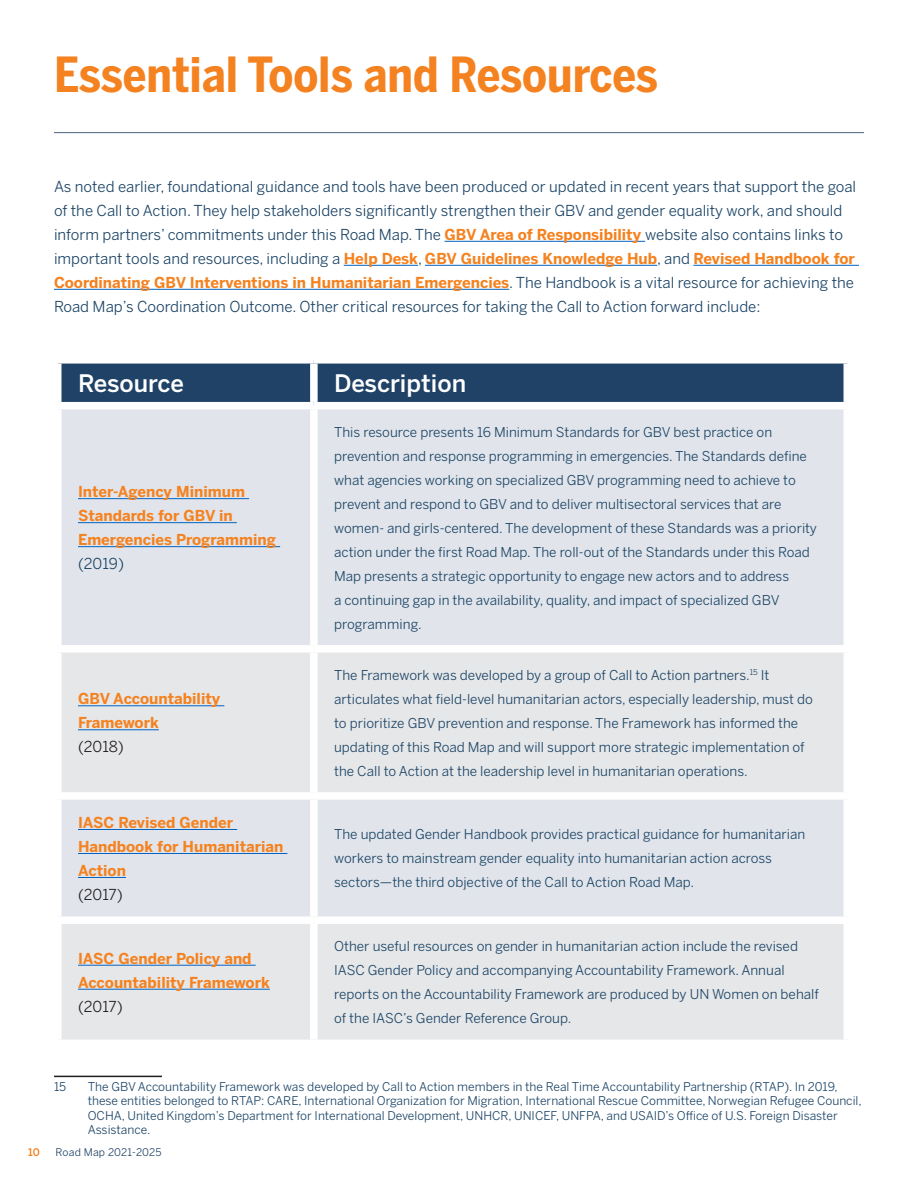
<style>
.page{position:relative;width:918px;height:1188px;background:#fff}
.page>*{position:absolute;margin:0;border:0;box-sizing:border-box;transform-origin:0 0}
.headline_1{font:700 48px "Benton Sans Cond";color:#f58220}
.Heading_2{font:500 24px "Benton Sans";color:#fff}
.t1{font:15px/24px "Benton Sans";color:#1d4566}
.t2{font:700 15px/24px "Benton Sans";color:#f58220}
.t3{font:15px "Benton Sans";letter-spacing:-.01em;color:#231f20}
.Table_Normal_Text{font:13.5px/24px "Benton Sans";color:#1d4566}
.Footnote_text{font:12px/14.4px "Benton Sans";color:#1d4566}
.t4{font:10.5px "Benton Sans";letter-spacing:.01em;color:#1f4266}
.t5{font:500 10.5px "Benton Sans";color:#f58220}
.s1{font-weight:700;color:#f58220}
.s2{font-weight:400;color:#1d4566}
</style>
<div class="page">
<hr style="left:445px;top:241px;width:200px;height:1px;background:#0563c1">
<hr style="left:344px;top:265px;width:74px;height:1px;background:#0563c1">
<hr style="left:425px;top:265px;width:232px;height:1px;background:#0563c1">
<hr style="left:693px;top:265px;width:166px;height:1px;background:#0563c1">
<hr style="left:54px;top:289px;width:455px;height:1px;background:#0563c1">
<div style="left:62px;top:364px;width:782px;height:38px;background:#1f4266"></div>
<div style="left:62px;top:409px;width:782px;height:236px;background:#e1e5eb"></div>
<div style="left:62px;top:653px;width:782px;height:387px;background:#e6e7e9"></div>
<div style="left:310px;top:364px;width:8px;height:38px;background:#fff"></div>
<div style="left:310px;top:409px;width:8px;height:236px;background:#fff"></div>
<div style="left:310px;top:653px;width:8px;height:139px;background:#fff"></div>
<div style="left:54px;top:792px;width:260px;height:8px;background:#fff"></div>
<div style="left:314px;top:792px;width:537px;height:8px;background:#fff"></div>
<div style="left:310px;top:800px;width:8px;height:116px;background:#fff"></div>
<div style="left:54px;top:916px;width:260px;height:8px;background:#fff"></div>
<div style="left:314px;top:916px;width:537px;height:8px;background:#fff"></div>
<div style="left:310px;top:924px;width:8px;height:116px;background:#fff"></div>
<hr style="left:78px;top:498px;width:171px;height:1px;background:#0563c1">
<hr style="left:78px;top:522px;width:159px;height:1px;background:#0563c1">
<hr style="left:78px;top:546px;width:202px;height:1px;background:#0563c1">
<hr style="left:78px;top:705px;width:146px;height:1px;background:#0563c1">
<hr style="left:78px;top:729px;width:81px;height:1px;background:#0563c1">
<hr style="left:78px;top:829px;width:159px;height:1px;background:#0563c1">
<hr style="left:78px;top:853px;width:209px;height:1px;background:#0563c1">
<hr style="left:78px;top:877px;width:48px;height:1px;background:#0563c1">
<hr style="left:78px;top:965px;width:178px;height:1px;background:#0563c1">
<hr style="left:78px;top:989px;width:192px;height:1px;background:#0563c1">
<hr style="left:54px;top:1076px;width:108px;height:1px;background:#231f20">
<hr style="left:54px;top:132px;width:810px;height:1px;background:#4a607d">
<p class="headline_1" style="left:54px;top:46px;width:606px">Essential Tools and Resources</p>
<p class="t1" style="left:54px;top:174px;width:804px">As noted earlier, foundational guidance and tools have been produced or updated in recent years that support the goal of the Call to Action. They help stakeholders significantly strengthen their GBV and gender equality work, and should inform partners’ commitments under this Road Map. The <span class="s1">GBV Area of Responsibility</span> website also contains links to important tools and resources, including a <span class="s1">Help Desk</span>, <span class="s1">GBV Guidelines Knowledge Hub</span>, and <span class="s1">Revised Handbook for Coordinating GBV Interventions in Humanitarian Emergencies</span>. The Handbook is a vital resource for achieving the Road Map’s Coordination Outcome. Other critical resources for taking the Call to Action forward include:</p>
<p class="Heading_2" style="left:78px;top:369px;width:108px">Resource</p>
<p class="Heading_2" style="left:334px;top:369px;width:134px">Description</p>
<p class="t2" style="left:78px;top:479px;width:200px">Inter-Agency Minimum<br>Standards for GBV in<br>Emergencies Programming <span class="s2">(2019)</span></p>
<p class="t2" style="left:78px;top:687px;width:144px">GBV Accountability<br>Framework</p>
<p class="t3" style="left:78px;top:738px;width:47px">(2018)</p>
<p class="t2" style="left:78px;top:810px;width:207px">IASC Revised Gender<br>Handbook for Humanitarian<br>Action</p>
<p class="t3" style="left:78px;top:886px;width:46px">(2017)</p>
<p class="t2" style="left:78px;top:946px;width:193px">IASC Gender Policy and<br>Accountability Framework</p>
<p class="t3" style="left:78px;top:997px;width:46px">(2017)</p>
<p class="Table_Normal_Text" style="left:334px;top:420px;width:484px">This resource presents 16 Minimum Standards for GBV best practice on prevention and response programming in emergencies. The Standards define what agencies working on specialized GBV programming need to achieve to prevent and respond to GBV and to deliver multisectoral services that are women- and girls-centered. The development of these Standards was a priority action under the first Road Map. The roll-out of the Standards under this Road Map presents a strategic opportunity to engage new actors and to address<br>a continuing gap in the availability, quality, and impact of specialized GBV programming.</p>
<p class="Table_Normal_Text" style="left:334px;top:663px;width:480px">The Framework was developed by a group of Call to Action partners.<sup>15</sup> It articulates what field-level humanitarian actors, especially leadership, must do to prioritize GBV prevention and response. The Framework has informed the updating of this Road Map and will support more strategic implementation of the Call to Action at the leadership level in humanitarian operations.</p>
<p class="Table_Normal_Text" style="left:334px;top:822px;width:473px">The updated Gender Handbook provides practical guidance for humanitarian workers to mainstream gender equality into humanitarian action across sectors—the third objective of the Call to Action Road Map.</p>
<p class="Table_Normal_Text" style="left:334px;top:934px;width:486px">Other useful resources on gender in humanitarian action include the revised IASC Gender Policy and accompanying Accountability Framework. Annual reports on the Accountability Framework are produced by UN Women on behalf of the IASC’s Gender Reference Group.</p>
<p class="Footnote_text" style="left:54px;top:1079px;width:14px">15</p>
<p class="Footnote_text" style="left:88px;top:1079px;width:775px">The GBV Accountability Framework was developed by Call to Action members in the Real Time Accountability Partnership (RTAP). In 2019, these entities belonged to RTAP: CARE, International Organization for Migration, International Rescue Committee, Norwegian Refugee Council, OCHA, United Kingdom’s Department for International Development, UNHCR, UNICEF, UNFPA, and USAID’s Office of U.S. Foreign Disaster Assistance.</p>
<p class="t5" style="left:28px;top:1146px;width:13px">10</p>
<p class="t4" style="left:56px;top:1146px;width:108px">Road Map 2021-2025</p>
</div>
